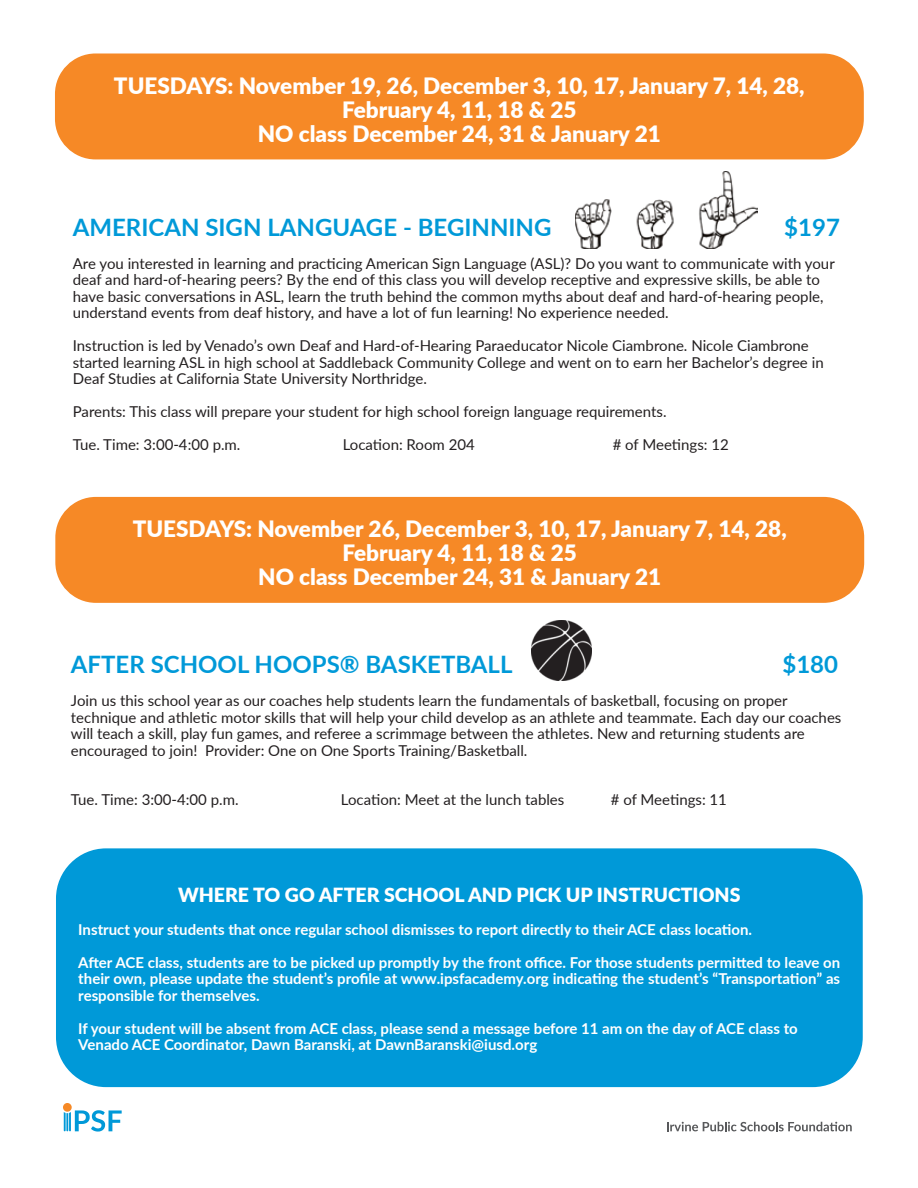
<style>
.page{position:relative;width:918px;height:1188px;background:#fff}
.page>*{position:absolute;margin:0;border:0;box-sizing:border-box;transform-origin:0 0}
.t1{font:700 24px "Lato";color:#0099d8}
.t2{font:900 22.5px/24px "Lato";color:#fff;text-align:center}
.t3{font:900 19.5px "Lato";color:#fff}
.t4{font:15px/16.5px "Lato";color:#231f20}
.t5{font:700 15px/16.5px "Lato";color:#fff;text-align:justify}
</style>
<div class="page">
<div style="left:56px;top:848px;width:807px;height:239px;background:#0099d8;border-radius:50px"></div>
<img style="left:531px;top:620px;width:60px;height:61px">
<div style="left:63px;top:1103px;width:9px;height:9px;background:#f68926;border-radius:50%"></div>
<svg style="left:64px;top:1110px;width:58px;height:22px"></svg>
<svg style="left:667px;top:1122px;width:185px;height:9px"></svg>
<img style="left:575px;top:171px;width:183px;height:77px">
<div style="left:55px;top:54px;width:809px;height:105px;background:#f68926;border-radius:41px"></div>
<div style="left:55px;top:497px;width:809px;height:106px;background:#f68926;border-radius:41px"></div>
<h2 class="t2" style="left:114px;top:72px;width:692px">TUESDAYS: November 19, 26, December 3, 10, 17, January 7, 14, 28,<br>February 4, 11, 18 &amp; 25<br>NO class December 24, 31 &amp; January 21</h2>
<h1 class="t1" style="left:73px;top:209px;width:480px">AMERICAN SIGN LANGUAGE - BEGINNING</h1>
<h1 class="t1" style="left:784px;top:209px;width:57px">$197</h1>
<p class="t4" style="left:73px;top:255px;width:763px">Are you interested in learning and practicing American Sign Language (ASL)? Do you want to communicate with your deaf and hard-of-hearing peers? By the end of this class you will develop receptive and expressive skills, be able to have basic conversations in ASL, learn the truth behind the common myths about deaf and hard-of-hearing people, understand events from deaf history, and have a lot of fun learning! No experience needed.</p>
<p class="t4" style="left:73px;top:337px;width:752px">Instruction is led by Venado’s own Deaf and Hard-of-Hearing Paraeducator Nicole Ciambrone. Nicole Ciambrone started learning ASL in high school at Saddleback Community College and went on to earn her Bachelor’s degree in<br>Deaf Studies at California State University Northridge.</p>
<p class="t4" style="left:73px;top:403px;width:595px">Parents: This class will prepare your student for high school foreign language requirements.</p>
<p class="t4" style="left:73px;top:436px;width:169px">Tue. Time: 3:00-4:00 p.m.</p>
<p class="t4" style="left:343px;top:436px;width:134px">Location: Room 204</p>
<p class="t4" style="left:613px;top:436px;width:118px"># of Meetings: 12</p>
<h2 class="t2" style="left:133px;top:516px;width:656px">TUESDAYS: November 26, December 3, 10, 17, January 7, 14, 28,<br>February 4, 11, 18 &amp; 25<br>NO class December 24, 31 &amp; January 21</h2>
<h1 class="t1" style="left:71px;top:647px;width:443px">AFTER SCHOOL HOOPS® BASKETBALL</h1>
<h1 class="t1" style="left:782px;top:647px;width:57px">$180</h1>
<p class="t4" style="left:71px;top:692px;width:772px">Join us this school year as our coaches help students learn the fundamentals of basketball, focusing on proper technique and athletic motor skills that will help your child develop as an athlete and teammate. Each day our coaches will teach a skill, play fun games, and referee a scrimmage between the athletes. New and returning students are encouraged to join! Provider: One on One Sports Training/Basketball.</p>
<p class="t4" style="left:71px;top:791px;width:169px">Tue. Time: 3:00-4:00 p.m.</p>
<p class="t4" style="left:341px;top:791px;width:225px">Location: Meet at the lunch tables</p>
<p class="t4" style="left:611px;top:791px;width:118px"># of Meetings: 11</p>
<h3 class="t3" style="left:178px;top:880px;width:564px">WHERE TO GO AFTER SCHOOL AND PICK UP INSTRUCTIONS</h3>
<p class="t5" style="left:78px;top:920px;width:675px">Instruct your students that once regular school dismisses to report directly to their ACE class location.</p>
<p class="t5" style="left:78px;top:953px;width:763px">After ACE class, students are to be picked up promptly by the front office. For those students permitted to leave on their own, please update the student’s profile at www.ipsfacademy.org indicating the student’s “Transportation” as responsible for themselves.</p>
<p class="t5" style="left:78px;top:1019px;width:721px">If your student will be absent from ACE class, please send a message before 11 am on the day of ACE class to<br>Venado ACE Coordinator, Dawn Baranski, at DawnBaranski@iusd.org</p>
</div>
